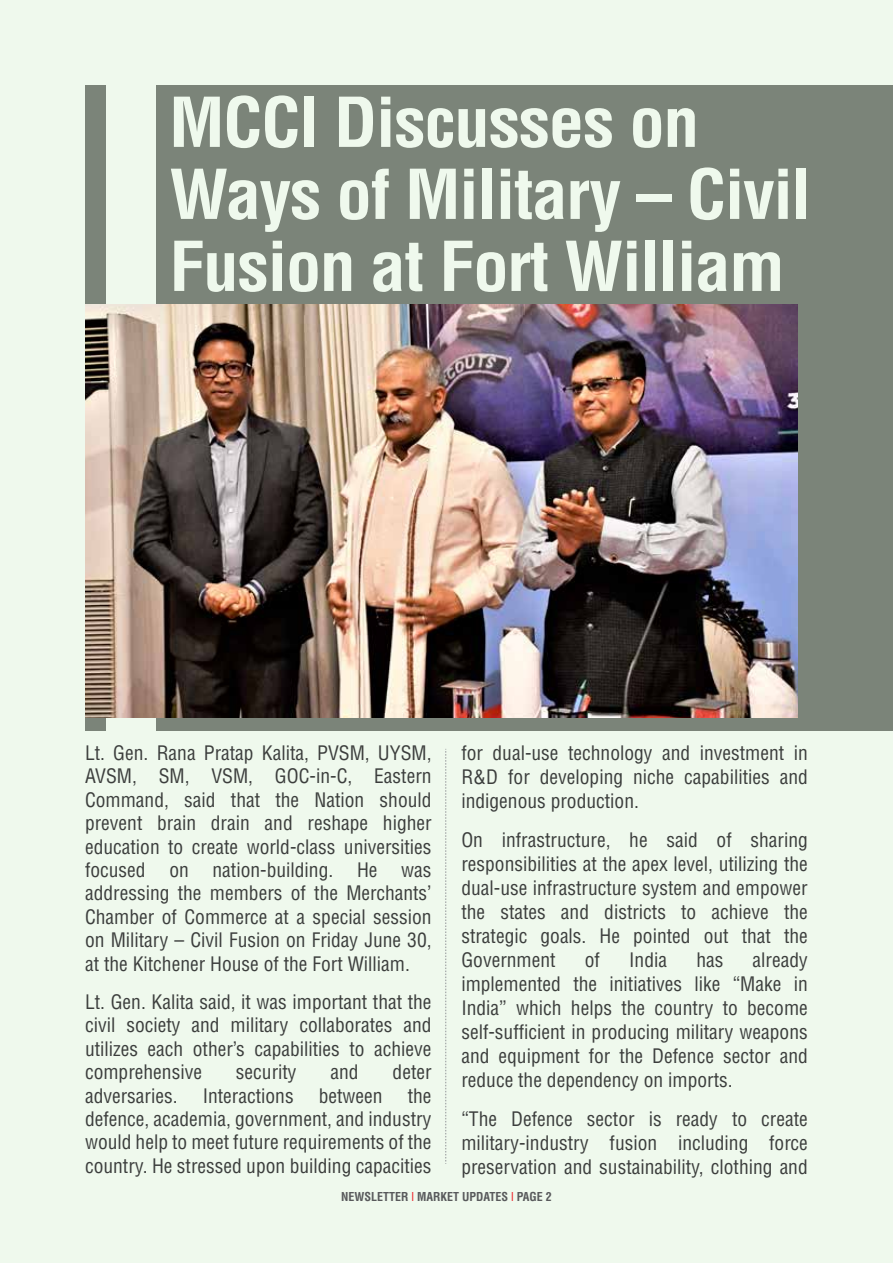
<style>
.page{position:relative;width:893px;height:1263px;background:#eff9ed}
.page>*{position:absolute;margin:0;border:0;box-sizing:border-box;transform-origin:0 0}
.t1{font:700 condensed 67.05px/72px "Helvetica";letter-spacing:-.02em;color:#eff9ed;scale:1.06 1}
.t2{font:condensed 19.5px/23.4px "Helvetica";color:#414042;text-align:justify}
.t3{font:700 condensed 12px "Helvetica";color:#58595b}
.s1{font-weight:400;color:#ed1c24}
</style>
<div class="page">
<div style="left:156px;top:85px;width:737px;height:645px;background:#7b8479"></div>
<svg style="left:445px;top:749px;width:1px;height:415px"></svg>
<div style="left:85px;top:85px;width:21px;height:645px;background:#7b8479"></div>
<img style="left:85px;top:305px;width:713px;height:412px">
<h1 class="t1" style="left:169px;top:86px;width:607px">MCCI Discusses on<br>Ways of Military – Civil<br>Fusion at Fort William</h1>
<p class="t2" style="left:85px;top:741px;width:348px">Lt. Gen. Rana Pratap Kalita, PVSM, UYSM, AVSM, SM, VSM, GOC-in-C, Eastern Command, said that the Nation should prevent brain drain and reshape higher education to create world-class universities focused on nation-building. He was addressing the members of the Merchants’ Chamber of Commerce at a special session on Military – Civil Fusion on Friday June 30, at the Kitchener House of the Fort William.</p>
<p class="t2" style="left:85px;top:990px;width:348px">Lt. Gen. Kalita said, it was important that the civil society and military collaborates and utilizes each other’s capabilities to achieve comprehensive</p>
<p class="t2" style="left:236px;top:1060px;width:62px">security</p>
<p class="t2" style="left:331px;top:1060px;width:30px">and</p>
<p class="t2" style="left:393px;top:1060px;width:40px">deter</p>
<p class="t2" style="left:85px;top:1084px;width:348px;text-indent:323px">the defence, academia, government, and industry would help to meet future requirements of the country. He stressed upon building capacities</p>
<p class="t2" style="left:85px;top:1084px;width:94px">adversaries.</p>
<p class="t2" style="left:203px;top:1084px;width:92px">Interactions</p>
<p class="t2" style="left:319px;top:1084px;width:65px">between</p>
<p class="t2" style="left:461px;top:741px;width:348px;line-height:24px">for dual-use technology and investment in R&amp;D for developing niche capabilities and indigenous production.</p>
<p class="t2" style="left:461px;top:828px;width:348px;line-height:24px">On infrastructure, he said of sharing responsibilities at the apex level, utilizing the dual-use infrastructure system and empower the states and districts to achieve the strategic goals. He pointed out that the Government</p>
<p class="t2" style="left:585px;top:948px;width:17px">of</p>
<p class="t2" style="left:629px;top:948px;width:39px">India</p>
<p class="t2" style="left:696px;top:948px;width:29px">has</p>
<p class="t2" style="left:461px;top:948px;width:348px;line-height:24px;text-indent:291px">already implemented the initiatives like “Make in India” which helps the country to become self-sufficient in producing military weapons and equipment for the Defence sector and reduce the dependency on imports.</p>
<p class="t2" style="left:461px;top:1107px;width:348px;line-height:24px">“The Defence sector is ready to create military-industry fusion including force preservation and sustainability, clothing and</p>
<p class="t3" style="left:341px;top:1188px;width:212px">NEWSLETTER <span class="s1">l</span> MARKET UPDATES <span class="s1">l</span> PAGE 2</p>
</div>
